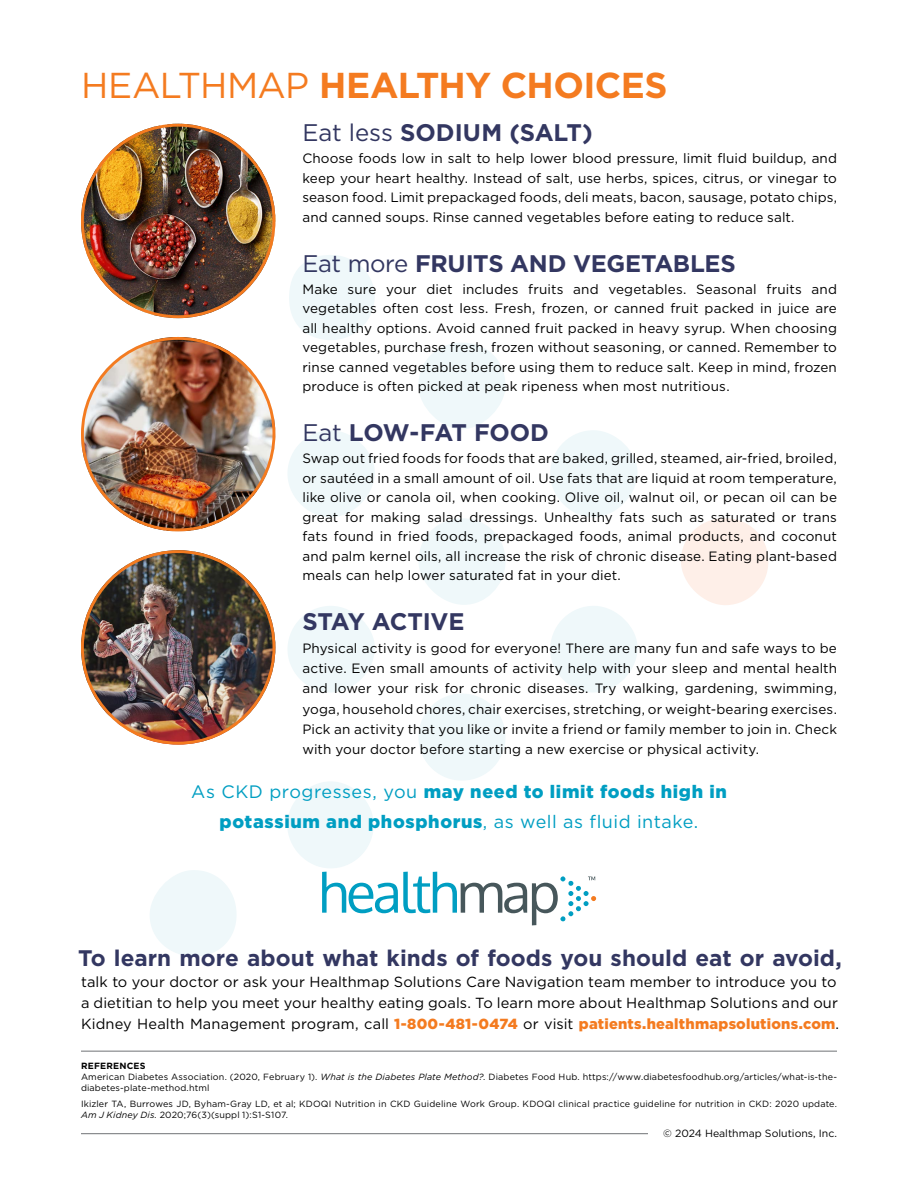
<style>
.page{position:relative;width:918px;height:1188px;background:#fff}
.page>*{position:absolute;margin:0;border:0;box-sizing:border-box;transform-origin:0 0}
.t1{font:700 36px "Gotham";letter-spacing:-.02em;color:#f47b20}
.t2{font:700 24px "Gotham";letter-spacing:-.015em;color:#333761}
.t3{font:700 22.5px "Gotham";color:#333761}
.t4{font:900 18px/30px "Gotham";letter-spacing:.035em;color:#009ec2;text-align:center}
.t5{font:14.7px/21px "Gotham";letter-spacing:.01em;color:#000}
.t6{font:13.5px/19.5px "Gotham";letter-spacing:.01em;color:#000;text-align:justify}
.t7{font:10.5px "Gotham";color:#000}
.t8{font:9px/10.8px "Gotham";letter-spacing:.015em;color:#000}
.s1{font-weight:400}
.s2{font-weight:900;color:#f47b20}
.s3{font-weight:700}
.s4{font-style:italic}
</style>
<div class="page">
<svg style="left:149px;top:177px;width:488px;height:779px"></svg>
<svg style="left:681px;top:518px;width:87px;height:87px"></svg>
<hr style="left:81px;top:1133px;width:567px;height:1px;background:#808285">
<hr style="left:81px;top:1051px;width:756px;height:1px;background:#808285">
<img style="left:81px;top:124px;width:194px;height:194px;border-radius:97px">
<img style="left:81px;top:337px;width:194px;height:194px;border-radius:95px">
<img style="left:81px;top:550px;width:194px;height:195px;border-radius:97px">
<svg style="left:322px;top:872px;width:274px;height:53px"></svg>
<h1 class="t1" style="left:81px;top:61px;width:588px"><span class="s1">HEALTHMAP</span> HEALTHY CHOICES</h1>
<h2 class="t2" style="left:302px;top:117px;width:292px"><span class="s1">Eat less</span> SODIUM (SALT)</h2>
<p class="t6" style="left:302px;top:148px;width:536px">Choose foods low in salt to help lower blood pressure, limit fluid buildup, and keep your heart healthy. Instead of salt, use herbs, spices, citrus, or vinegar to season food. Limit prepackaged foods, deli meats, bacon, sausage, potato chips, and canned soups. Rinse canned vegetables before eating to reduce salt.</p>
<h2 class="t2" style="left:302px;top:247px;width:435px"><span class="s1">Eat more</span> FRUITS AND VEGETABLES</h2>
<p class="t6" style="left:302px;top:279px;width:536px">Make sure your diet includes fruits and vegetables. Seasonal fruits and vegetables often cost less. Fresh, frozen, or canned fruit packed in juice are all healthy options. Avoid canned fruit packed in heavy syrup. When choosing vegetables, purchase fresh, frozen without seasoning, or canned. Remember to rinse canned vegetables before using them to reduce salt. Keep in mind, frozen produce is often picked at peak ripeness when most nutritious.</p>
<h2 class="t2" style="left:302px;top:417px;width:248px"><span class="s1">Eat</span> LOW-FAT FOOD</h2>
<p class="t6" style="left:302px;top:448px;width:536px">Swap out fried foods for foods that are baked, grilled, steamed, air-fried, broiled, or sautéed in a small amount of oil. Use fats that are liquid at room temperature, like olive or canola oil, when cooking. Olive oil, walnut oil, or pecan oil can be great for making salad dressings. Unhealthy fats such as saturated or trans fats found in fried foods, prepackaged foods, animal products, and coconut and palm kernel oils, all increase the risk of chronic disease. Eating plant-based meals can help lower saturated fat in your diet.</p>
<h2 class="t2" style="left:302px;top:606px;width:164px">STAY ACTIVE</h2>
<p class="t6" style="left:302px;top:638px;width:536px;line-height:20.2px">Physical activity is good for everyone! There are many fun and safe ways to be active. Even small amounts of activity help with your sleep and mental health and lower your risk for chronic diseases. Try walking, gardening, swimming, yoga, household chores, chair exercises, stretching, or weight-bearing exercises.<br>Pick an activity that you like or invite a friend or family member to join in. Check with your doctor before starting a new exercise or physical activity.</p>
<h3 class="t4" style="left:191px;top:776px;width:537px"><span class="s1">As CKD progresses, you</span> may need to limit foods high in potassium and phosphorus<span class="s1">, as well as fluid intake.</span></h3>
<h3 class="t3" style="left:78px;top:943px;width:765px">To learn more about what kinds of foods you should eat or avoid,</h3>
<p class="t5" style="left:81px;top:971px;width:760px">talk to your doctor or ask your Healthmap Solutions Care Navigation team member to introduce you to a dietitian to help you meet your healthy eating goals. To learn more about Healthmap Solutions and our<br>Kidney Health Management program, call <span class="s2">1-800-481-0474</span> or visit <span class="s2">patients.healthmapsolutions.com</span>.</p>
<p class="t8" style="left:81px;top:1060px;width:758px"><span class="s3">REFERENCES<br></span>American Diabetes Association. (2020, February 1). <span class="s4">What is the Diabetes Plate Method?</span>. Diabetes Food Hub. https://www.diabetesfoodhub.org/articles/what-is-the&shy;diabetes-plate-method.html</p>
<p class="t8" style="left:81px;top:1098px;width:758px">Ikizler TA, Burrowes JD, Byham-Gray LD, et al; KDOQI Nutrition in CKD Guideline Work Group. KDOQI clinical practice guideline for nutrition in CKD: 2020 update.<br><span class="s4">Am J Kidney Dis.</span> 2020;76(3)(suppl 1):S1-S107.</p>
<p class="t7" style="left:663px;top:1126px;width:175px">© 2024 Healthmap Solutions, Inc.</p>
</div>
